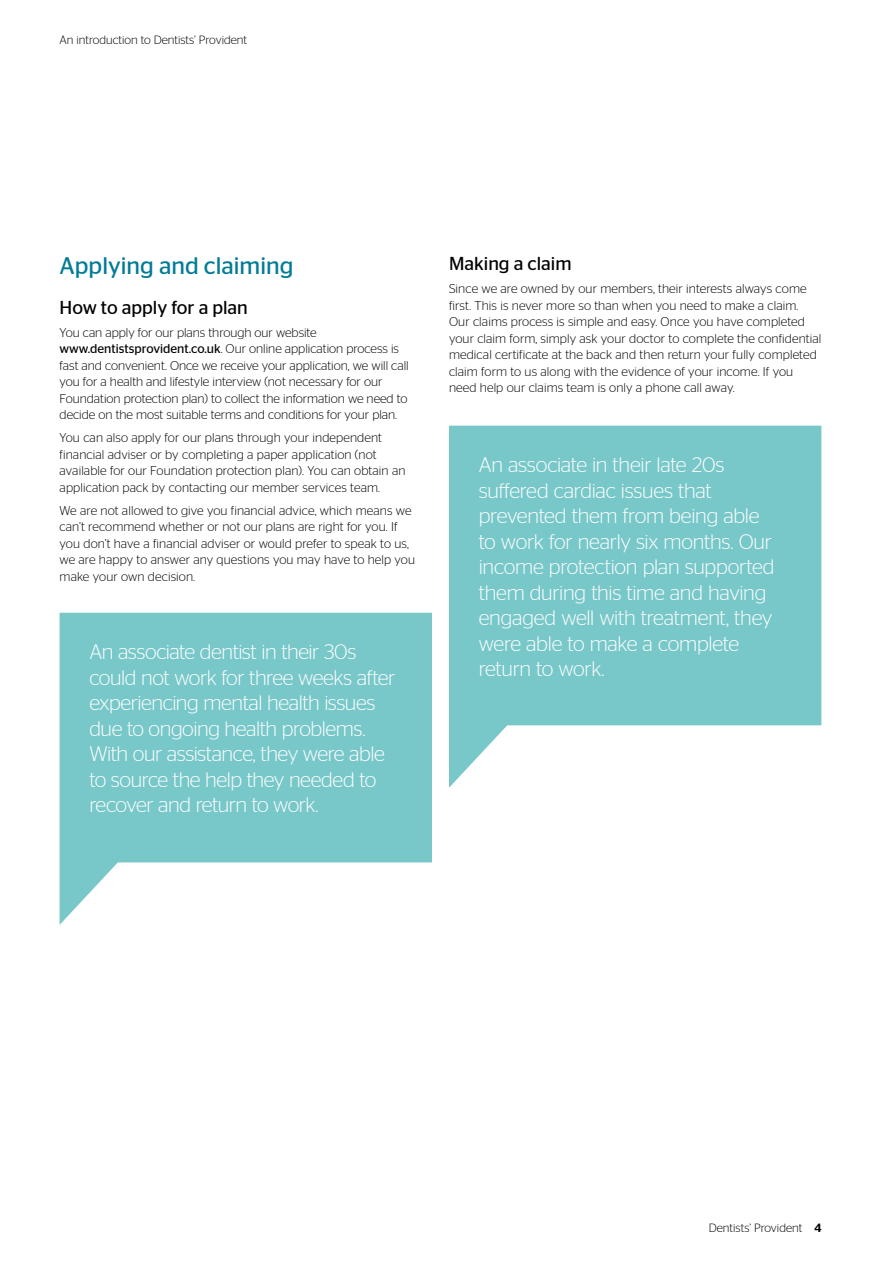
<style>
.page{position:relative;width:881px;height:1263px;background:#fff}
.page>*{position:absolute;margin:0;border:0;box-sizing:border-box;transform-origin:0 0}
.t1{font:24px "Stag Sans";color:#007b96}
.t2{font:300 21px/25.5px "Stag Sans";letter-spacing:-.015em;color:#fff}
.t3{font:18.75px "Stag Sans";color:#000}
.t4{font:300 12.75px/16.5px "Stag Sans";letter-spacing:.01em;color:#000}
.t5{font:300 12px "Stag Sans";color:#000}
.s1{font-weight:400}
.s2{font-weight:500}
</style>
<div class="page">
<svg style="left:449px;top:426px;width:372px;height:362px;fill:#78c7c9"></svg>
<svg style="left:60px;top:613px;width:372px;height:312px;fill:#78c7c9"></svg>
<p class="t5" style="left:60px;top:33px;width:189px">An introduction to Dentists’ Provident</p>
<h1 class="t1" style="left:60px;top:252px;width:235px">Applying and claiming</h1>
<h3 class="t3" style="left:60px;top:297px;width:190px">How to apply for a plan</h3>
<p class="t4" style="left:60px;top:324px;width:350px">You can apply for our plans through our website <span class="s1">www.dentistsprovident.co.uk</span>. Our online application process is fast and convenient. Once we receive your application, we will call you for a health and lifestyle interview (not necessary for our Foundation protection plan) to collect the information we need to decide on the most suitable terms and conditions for your plan.</p>
<p class="t4" style="left:60px;top:429px;width:347px">You can also apply for our plans through your independent financial adviser or by completing a paper application (not available for our Foundation protection plan). You can obtain an application pack by contacting our member services team.</p>
<p class="t4" style="left:60px;top:502px;width:357px">We are not allowed to give you financial advice, which means we can’t recommend whether or not our plans are right for you. If you don’t have a financial adviser or would prefer to speak to us, we are happy to answer any questions you may have to help you make your own decision.</p>
<h2 class="t2" style="left:89px;top:639px;width:307px">An associate dentist in their 30s could not work for three weeks after experiencing mental health issues due to ongoing health problems.<br>With our assistance, they were able to source the help they needed to recover and return to work.</h2>
<h3 class="t3" style="left:449px;top:253px;width:124px">Making a claim</h3>
<p class="t4" style="left:449px;top:280px;width:374px">Since we are owned by our members, their interests always come first. This is never more so than when you need to make a claim.<br>Our claims process is simple and easy. Once you have completed your claim form, simply ask your doctor to complete the confidential medical certificate at the back and then return your fully completed claim form to us along with the evidence of your income. If you need help our claims team is only a phone call away.</p>
<p class="t2" style="left:478px;top:452px;width:297px">An associate in their late 20s suffered cardiac issues that prevented them from being able to work for nearly six months. Our income protection plan supported them during this time and having engaged well with treatment, they were able to make a complete return to work.</p>
<p class="t5" style="left:708px;top:1221px;width:114px">Dentists’ Provident <span class="s2">4</span></p>
</div>
